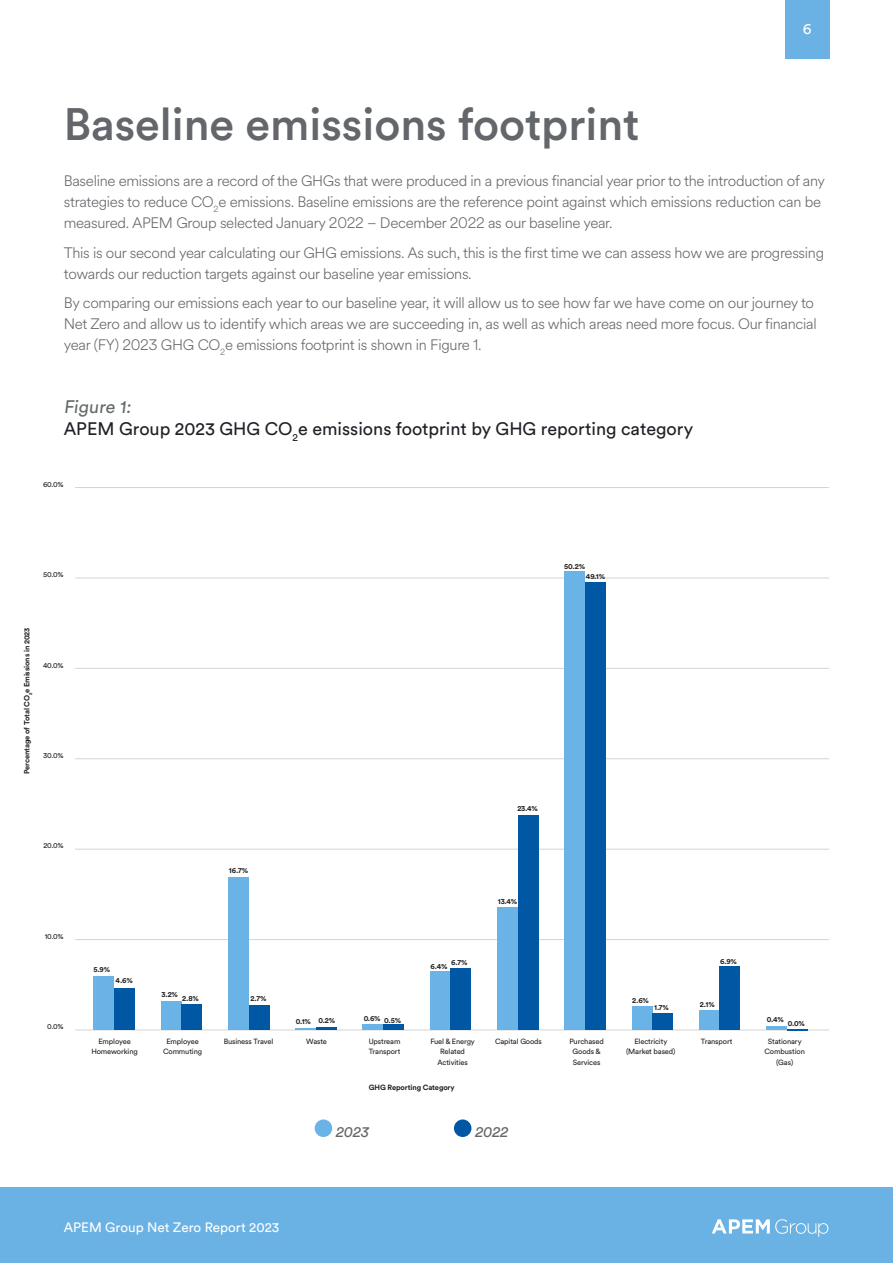
<style>
.page{position:relative;width:893px;height:1263px;background:#fff}
.page>*{position:absolute;margin:0;border:0;box-sizing:border-box;transform-origin:0 0}
.Heading_grey{font:500 45px "Circular Std";color:#63666a}
.small_heading{font:18px "Circular Std";color:#1f2127}
.small_heading-2{font:18px "Circular Std";color:#636a6b}
.t1{font:15.15px "Circular Std";color:#fff}
.body_copy{font:300 15px/21px "Circular Spotify Text";letter-spacing:-.02em;color:#63666a}
.pie_chart_key{font:italic 15px "Circular Std";color:#63666a}
.t2{font:15px "Circular Std";color:#fff}
.t3{font:13.5px "Circular Std";color:#fff}
.table_heading{font:7.5px/10.5px "Circular Std";letter-spacing:-.015em;color:#231f20;text-align:center}
.table_heading-2{font:700 7.5px "Circular Std";letter-spacing:-.015em;color:#231f20}
</style>
<div class="page">
<div style="left:0;top:1188px;width:893px;height:75px;background:#6ab2e3"></div>
<svg style="left:712px;top:1219px;width:116px;height:18px"></svg>
<hr style="left:75px;top:487px;width:754px;height:1px;background:#231f20">
<hr style="left:75px;top:668px;width:754px;height:1px;background:#231f20">
<hr style="left:75px;top:849px;width:754px;height:1px;background:#231f20">
<hr style="left:75px;top:578px;width:754px;height:1px;background:#231f20">
<hr style="left:75px;top:758px;width:754px;height:1px;background:#231f20">
<hr style="left:75px;top:939px;width:754px;height:1px;background:#231f20">
<hr style="left:75px;top:1030px;width:754px;height:1px;background:#231f20">
<div style="left:315px;top:1119px;width:17px;height:18px;background:#69b3e7;border-radius:50%"></div>
<div style="left:454px;top:1119px;width:17px;height:18px;background:#0057a3;border-radius:50%"></div>
<div style="left:785px;top:0;width:45px;height:58px;background:#6ab2e3"></div>
<div style="left:94px;top:976px;width:20px;height:53px;background:#69b3e7"></div>
<div style="left:114px;top:987px;width:21px;height:42px;background:#0057a3"></div>
<div style="left:161px;top:1001px;width:20px;height:28px;background:#69b3e7"></div>
<div style="left:181px;top:1004px;width:21px;height:25px;background:#0057a3"></div>
<div style="left:228px;top:877px;width:21px;height:152px;background:#69b3e7"></div>
<div style="left:249px;top:1005px;width:21px;height:24px;background:#0057a3"></div>
<svg style="left:296px;top:1028px;width:20px;height:1px"></svg>
<hr style="left:316px;top:1027px;width:21px;height:2px;background:#0057a3">
<div style="left:363px;top:1024px;width:20px;height:5px;background:#69b3e7"></div>
<div style="left:383px;top:1024px;width:21px;height:5px;background:#0057a3"></div>
<div style="left:430px;top:971px;width:21px;height:58px;background:#69b3e7"></div>
<div style="left:450px;top:968px;width:21px;height:61px;background:#0057a3"></div>
<div style="left:497px;top:907px;width:21px;height:122px;background:#69b3e7"></div>
<div style="left:518px;top:815px;width:20px;height:214px;background:#0057a3"></div>
<div style="left:632px;top:1006px;width:21px;height:23px;background:#69b3e7"></div>
<div style="left:652px;top:1013px;width:21px;height:16px;background:#0057a3"></div>
<hr style="left:766px;top:1026px;width:21px;height:4px;background:#69b3e7">
<svg style="left:787px;top:1029px;width:21px;height:1px"></svg>
<div style="left:699px;top:1010px;width:21px;height:19px;background:#69b3e7"></div>
<div style="left:719px;top:966px;width:21px;height:63px;background:#0057a3"></div>
<div style="left:564px;top:571px;width:21px;height:458px;background:#69b3e7"></div>
<div style="left:585px;top:582px;width:21px;height:447px;background:#0057a3"></div>
<p class="t2" style="left:803px;top:20px;width:10px">6</p>
<p class="t1" style="left:803px;top:20px;width:10px">6</p>
<p class="Heading_grey" style="left:64px;top:96px;width:577px">Baseline emissions footprint</p>
<p class="body_copy" style="left:64px;top:171px;width:763px">Baseline emissions are a record of the GHGs that were produced in a previous financial year prior to the introduction of any strategies to reduce CO<sub>2</sub>e emissions. Baseline emissions are the reference point against which emissions reduction can be measured. APEM Group selected January 2022 – December 2022 as our baseline year.</p>
<p class="body_copy" style="left:64px;top:242px;width:762px">This is our second year calculating our GHG emissions. As such, this is the first time we can assess how we are progressing towards our reduction targets against our baseline year emissions.</p>
<p class="body_copy" style="left:64px;top:293px;width:754px">By comparing our emissions each year to our baseline year, it will allow us to see how far we have come on our journey to<br>Net Zero and allow us to identify which areas we are succeeding in, as well as which areas need more focus. Our financial year (FY) 2023 GHG CO<sub>2</sub>e emissions footprint is shown in Figure 1.</p>
<p class="small_heading-2" style="left:64px;top:395px;width:71px">Figure 1:</p>
<p class="small_heading" style="left:64px;top:417px;width:631px">APEM Group 2023 GHG CO<sub>2</sub>e emissions footprint by GHG reporting category</p>
<p class="table_heading" style="left:43px;top:479px;width:22px">60.0%</p>
<p class="table_heading" style="left:43px;top:569px;width:22px">50.0%</p>
<p class="table_heading-2" style="left:22px;top:774px;width:148px;rotate:-90deg">Percentage of Total CO<sub>2</sub>e Emissions in 2023</p>
<p class="table_heading" style="left:43px;top:660px;width:22px">40.0%</p>
<p class="table_heading" style="left:43px;top:750px;width:22px">30.0%</p>
<p class="table_heading" style="left:43px;top:840px;width:22px">20.0%</p>
<p class="table_heading" style="left:45px;top:931px;width:21px">10.0%</p>
<p class="table_heading" style="left:47px;top:1021px;width:18px">0.0%</p>
<p class="table_heading-2" style="left:564px;top:561px;width:22px">50.2%</p>
<p class="table_heading-2" style="left:586px;top:572px;width:21px">49.1%</p>
<p class="table_heading-2" style="left:229px;top:866px;width:21px">16.7%</p>
<p class="table_heading-2" style="left:94px;top:965px;width:18px">5.9%</p>
<p class="table_heading-2" style="left:116px;top:975px;width:19px">4.6%</p>
<p class="table_heading-2" style="left:162px;top:989px;width:18px">3.2%</p>
<p class="table_heading-2" style="left:182px;top:993px;width:18px">2.8%</p>
<p class="table_heading-2" style="left:251px;top:994px;width:17px">2.7%</p>
<p class="table_heading-2" style="left:296px;top:1016px;width:17px">0.1%</p>
<p class="table_heading-2" style="left:318px;top:1016px;width:18px">0.2%</p>
<p class="table_heading-2" style="left:364px;top:1014px;width:18px">0.6%</p>
<p class="table_heading-2" style="left:384px;top:1015px;width:18px">0.5%</p>
<p class="table_heading-2" style="left:451px;top:957px;width:18px">6.7%</p>
<p class="table_heading-2" style="left:431px;top:961px;width:18px">6.4%</p>
<p class="table_heading-2" style="left:517px;top:804px;width:22px">23.4%</p>
<p class="table_heading-2" style="left:498px;top:897px;width:21px">13.4%</p>
<p class="table_heading-2" style="left:632px;top:995px;width:18px">2.6%</p>
<p class="table_heading-2" style="left:654px;top:1002px;width:16px">1.7%</p>
<p class="table_heading-2" style="left:720px;top:956px;width:18px">6.9%</p>
<p class="table_heading-2" style="left:700px;top:1000px;width:16px">2.1%</p>
<p class="table_heading-2" style="left:767px;top:1015px;width:18px">0.4%</p>
<p class="table_heading-2" style="left:788px;top:1018px;width:19px">0.0%</p>
<p class="table_heading" style="left:166px;top:1036px;width:34px">Employee</p>
<p class="table_heading" style="left:224px;top:1036px;width:51px">Business Travel</p>
<p class="table_heading" style="left:495px;top:1036px;width:48px">Capital Goods</p>
<p class="table_heading" style="left:701px;top:1036px;width:33px">Transport</p>
<p class="table_heading" style="left:163px;top:1046px;width:41px">Commuting</p>
<p class="table_heading" style="left:430px;top:1036px;width:46px">Fuel &amp; Energy<br>Related<br>Activities</p>
<p class="table_heading" style="left:626px;top:1036px;width:51px">Electricity (Market based)</p>
<p class="table_heading" style="left:306px;top:1036px;width:22px">Waste</p>
<p class="table_heading" style="left:569px;top:1036px;width:36px">Purchased<br>Goods &amp;<br>Services</p>
<p class="table_heading" style="left:765px;top:1036px;width:42px">Stationary<br>Combustion (Gas)</p>
<p class="table_heading" style="left:91px;top:1036px;width:48px">Employee<br>Homeworking</p>
<p class="table_heading" style="left:369px;top:1036px;width:33px;text-align:left">Upstream<br>Transport</p>
<p class="table_heading-2" style="left:369px;top:1083px;width:87px">GHG Reporting Category</p>
<p class="pie_chart_key" style="left:336px;top:1122px;width:35px">2023</p>
<p class="pie_chart_key" style="left:475px;top:1122px;width:35px">2022</p>
<p class="t3" style="left:64px;top:1219px;width:217px">APEM Group Net Zero Report 2023</p>
</div>
